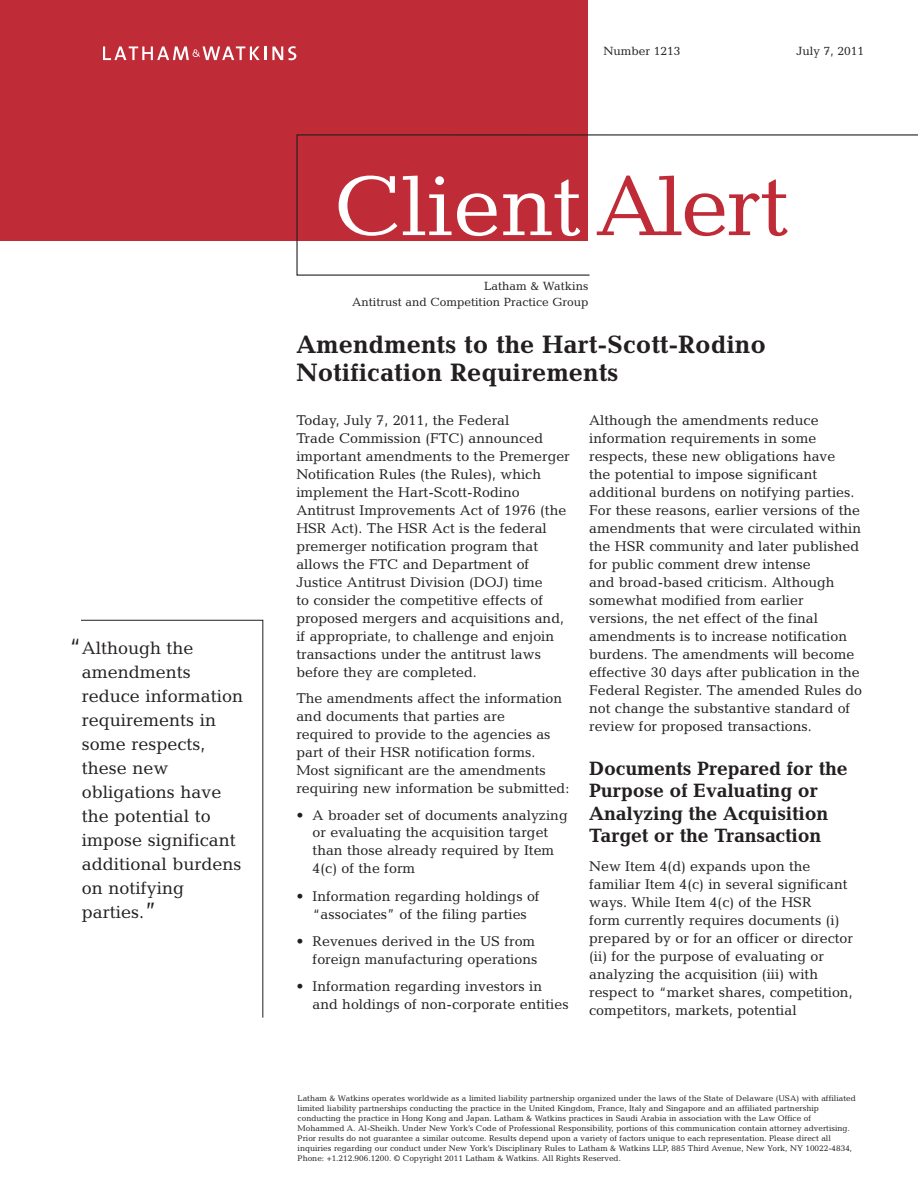
<style>
.page{position:relative;width:918px;height:1188px;background:#fff}
.page>*{position:absolute;margin:0;border:0;box-sizing:border-box;transform-origin:0 0}
.t1{font:86.25px "Candida Std";color:#fff}
.t2{font:700 25.5px/28.5px "Candida Std";color:#231f20}
.t3{font:700 19.5px/22.5px "Candida Std";letter-spacing:-.01em;color:#231f20}
.t4{font:18px/24px "Candida Std";color:#231f20}
.t5{font:14.25px/18px "Candida Std";color:#231f20}
.t6{font:12px/16.5px "Candida Std";color:#231f20;text-align:right}
.t7{font:8.25px/9.9px "Candida Std";color:#231f20}
.s1{font-size:24px}
.s2{color:#bf2b37}
</style>
<div class="page">
<div style="left:0;top:0;width:588px;height:241px;background:#bf2b37"></div>
<svg style="left:272px;top:46px;width:24px;height:14px"></svg>
<svg style="left:103px;top:46px;width:163px;height:14px"></svg>
<svg style="left:296px;top:134px;width:622px;height:142px"></svg>
<svg style="left:81px;top:620px;width:182px;height:398px"></svg>
<div style="left:68px;top:637px;width:182px;height:473px;background:#fff"></div>
<p class="t4" style="left:82px;top:636px;width:163px;text-indent:-14px"><span class="s1">“</span>Although the amendments reduce information requirements in some respects, these new obligations have the potential to impose significant additional burdens on notifying parties.<span class="s1">”</span></p>
<p class="t6" style="left:603px;top:43px;width:79px">Number 1213</p>
<p class="t6" style="left:796px;top:43px;width:69px">July 7, 2011</p>
<h1 class="t1" style="left:334px;top:157px;width:456px">Client <span class="s2">Alert</span></h1>
<p class="t6" style="left:352px;top:278px;width:238px">Latham &amp; Watkins<br>Antitrust and Competition Practice Group</p>
<h2 class="t2" style="left:296px;top:330px;width:471px">Amendments to the Hart-Scott-Rodino<br>Notification Requirements</h2>
<p class="t5" style="left:296px;top:412px;width:275px">Today, July 7, 2011, the Federal<br>Trade Commission (FTC) announced important amendments to the Premerger Notification Rules (the Rules), which implement the Hart-Scott-Rodino Antitrust Improvements Act of 1976 (the HSR Act). The HSR Act is the federal premerger notification program that allows the FTC and Department of Justice Antitrust Division (DOJ) time<br>to consider the competitive effects of proposed mergers and acquisitions and, if appropriate, to challenge and enjoin transactions under the antitrust laws before they are completed.</p>
<p class="t5" style="left:296px;top:690px;width:274px">The amendments affect the information and documents that parties are<br>required to provide to the agencies as part of their HSR notification forms.<br>Most significant are the amendments requiring new information be submitted:</p>
<p class="t5" style="left:313px;top:806px;width:257px;text-indent:-16px">• A broader set of documents analyzing or evaluating the acquisition target than those already required by Item<br>4(c) of the form</p>
<p class="t5" style="left:296px;top:887px;width:245px;text-align:center">• Information regarding holdings of “associates” of the filing parties</p>
<p class="t5" style="left:296px;top:932px;width:243px;text-align:right">• Revenues derived in the US from foreign manufacturing operations</p>
<p class="t5" style="left:313px;top:977px;width:258px;text-indent:-16px">• Information regarding investors in and holdings of non-corporate entities</p>
<p class="t5" style="left:589px;top:411px;width:274px">Although the amendments reduce information requirements in some respects, these new obligations have<br>the potential to impose significant additional burdens on notifying parties.<br>For these reasons, earlier versions of the amendments that were circulated within the HSR community and later published for public comment drew intense<br>and broad-based criticism. Although somewhat modified from earlier versions, the net effect of the final amendments is to increase notification burdens. The amendments will become effective 30 days after publication in the Federal Register. The amended Rules do not change the substantive standard of review for proposed transactions.</p>
<h3 class="t3" style="left:589px;top:757px;width:260px">Documents Prepared for the<br>Purpose of Evaluating or<br>Analyzing the Acquisition<br>Target or the Transaction</h3>
<p class="t5" style="left:589px;top:857px;width:265px">New Item 4(d) expands upon the familiar Item 4(c) in several significant ways. While Item 4(c) of the HSR<br>form currently requires documents (i) prepared by or for an officer or director (ii) for the purpose of evaluating or analyzing the acquisition (iii) with respect to “market shares, competition, competitors, markets, potential</p>
<p class="t7" style="left:298px;top:1094px;width:560px">Latham &amp; Watkins operates worldwide as a limited liability partnership organized under the laws of the State of Delaware (USA) with affiliated limited liability partnerships conducting the practice in the United Kingdom, France, Italy and Singapore and an affiliated partnership conducting the practice in Hong Kong and Japan. Latham &amp; Watkins practices in Saudi Arabia in association with the Law Office of Mohammed A. Al-Sheikh. Under New York’s Code of Professional Responsibility, portions of this communication contain attorney advertising.<br>Prior results do not guarantee a similar outcome. Results depend upon a variety of factors unique to each representation. Please direct all inquiries regarding our conduct under New York’s Disciplinary Rules to Latham &amp; Watkins LLP, 885 Third Avenue, New York, NY 10022-4834, Phone: +1.212.906.1200. © Copyright 2011 Latham &amp; Watkins. All Rights Reserved.</p>
</div>
